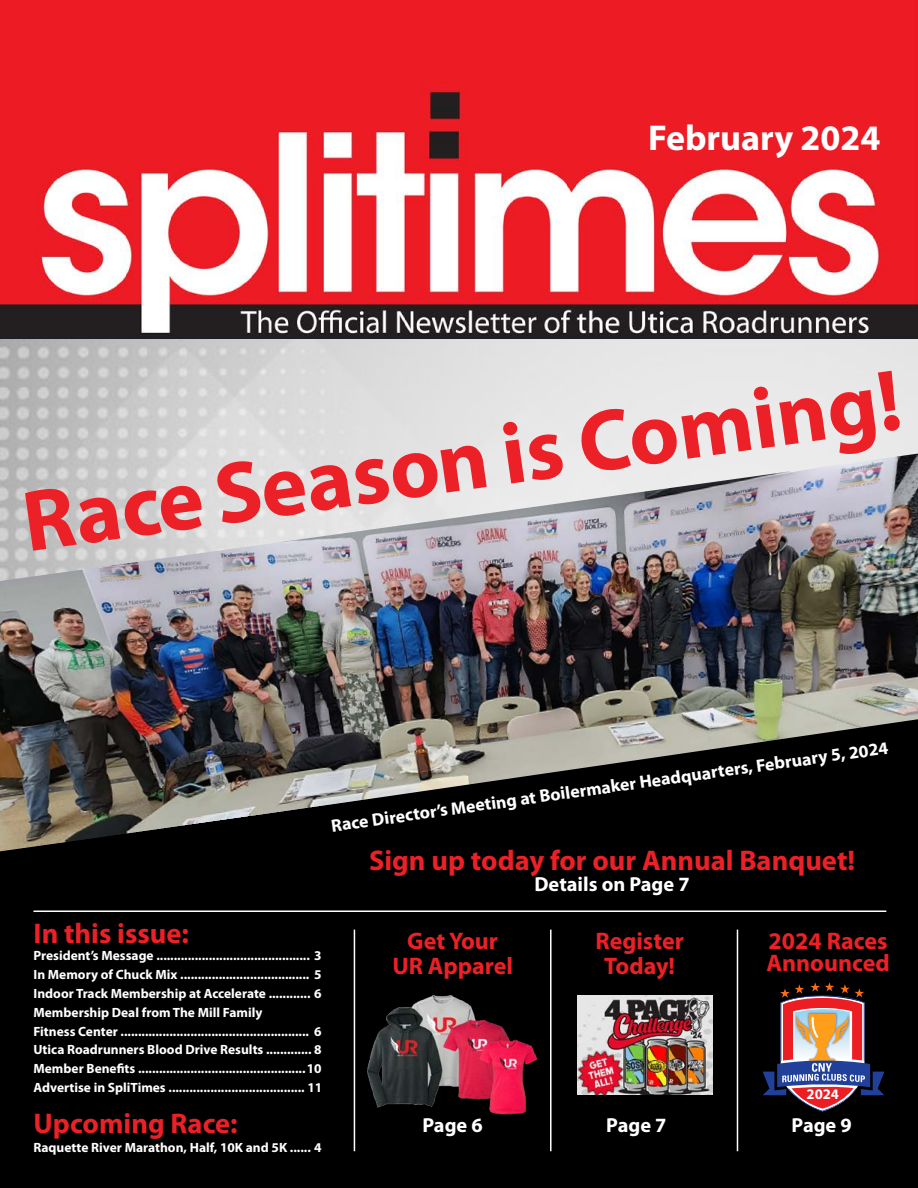
<style>
.page{position:relative;width:918px;height:1188px;background:#fff}
.page>*{position:absolute;margin:0;border:0;box-sizing:border-box;transform-origin:0 0}
.t1{font:700 87.15px "Myriad Pro";color:#ec2027}
.t2{font:700 36px "Myriad Pro";color:#fff}
.t3{font:700 28.5px "Myriad Pro";color:#ec2027}
.t4{font:700 24px/25.2px "Myriad Pro";color:#ec2027;text-align:center}
.t5{font:700 20.4px "Myriad Pro";color:#fff}
.t6{font:700 17.85px "Myriad Pro";color:#fff}
.t7{font:700 14.7px "Myriad Pro";color:#fff}
.t8{font:700 13.5px/18.8px "Myriad Pro";color:#fff}
</style>
<div class="page">
<img style="left:0;top:338px;width:918px;height:116px">
<img style="left:0;top:0;width:918px;height:338px">
<div style="left:0;top:594px;width:918px;height:594px;background:#000"></div>
<hr style="left:354px;top:930px;width:1px;height:221px;background:#fff">
<hr style="left:550px;top:930px;width:2px;height:221px;background:#fff">
<hr style="left:737px;top:930px;width:1px;height:221px;background:#fff">
<img style="left:578px;top:995px;width:135px;height:100px">
<img style="left:367px;top:995px;width:171px;height:120px">
<img style="left:0;top:454px;width:918px;height:397px">
<svg style="left:763px;top:982px;width:121px;height:129px"></svg>
<div style="left:36px;top:912px;width:869px;height:19px;background:#000"></div>
<hr style="left:33px;top:910px;width:853px;height:2px;background:#fff">
<h2 class="t2" style="left:648px;top:114px;width:234px">February 2024</h2>
<h1 class="t1" style="left:15px;top:466px;width:887px;rotate:-8deg">Race Season is Coming!</h1>
<h3 class="t6" style="left:330px;top:814px;width:564px;rotate:-8deg">Race Director’s Meeting at Boilermaker Headquarters, February 5, 2024</h3>
<h3 class="t3" style="left:33px;top:915px;width:157px">In this issue:</h3>
<p class="t8" style="left:33px;top:946px;width:290px">President’s Message ............................................ 3<br>In Memory of Chuck Mix ..................................... 5<br>Indoor Track Membership at Accelerate ............ 6<br>Membership Deal from The Mill Family<br>Fitness Center ...................................................... 6<br>Utica Roadrunners Blood Drive Results ............. 8<br>Member Benefits ................................................10<br>Advertise in SpliTimes ....................................... 11</p>
<h3 class="t3" style="left:33px;top:1105px;width:206px">Upcoming Race:</h3>
<p class="t8" style="left:33px;top:1137px;width:290px">Raquette River Marathon, Half, 10K and 5K ...... 4</p>
<h3 class="t3" style="left:369px;top:842px;width:488px">Sign up today for our Annual Banquet!</h3>
<h3 class="t5" style="left:535px;top:871px;width:157px">Details on Page 7</h3>
<h3 class="t4" style="left:595px;top:928px;width:90px">Register<br>Today!</h3>
<h3 class="t4" style="left:392px;top:928px;width:122px">Get Your<br>UR Apparel</h3>
<h3 class="t4" style="left:766px;top:929px;width:125px;line-height:22.2px;text-align:left">2024 Races<br>Announced</h3>
<p class="t7" style="left:807px;top:1085px;width:34px">2024</p>
<h3 class="t5" style="left:606px;top:1112px;width:62px">Page 7</h3>
<h3 class="t5" style="left:423px;top:1112px;width:62px">Page 6</h3>
<h3 class="t5" style="left:792px;top:1112px;width:62px">Page 9</h3>
</div>
